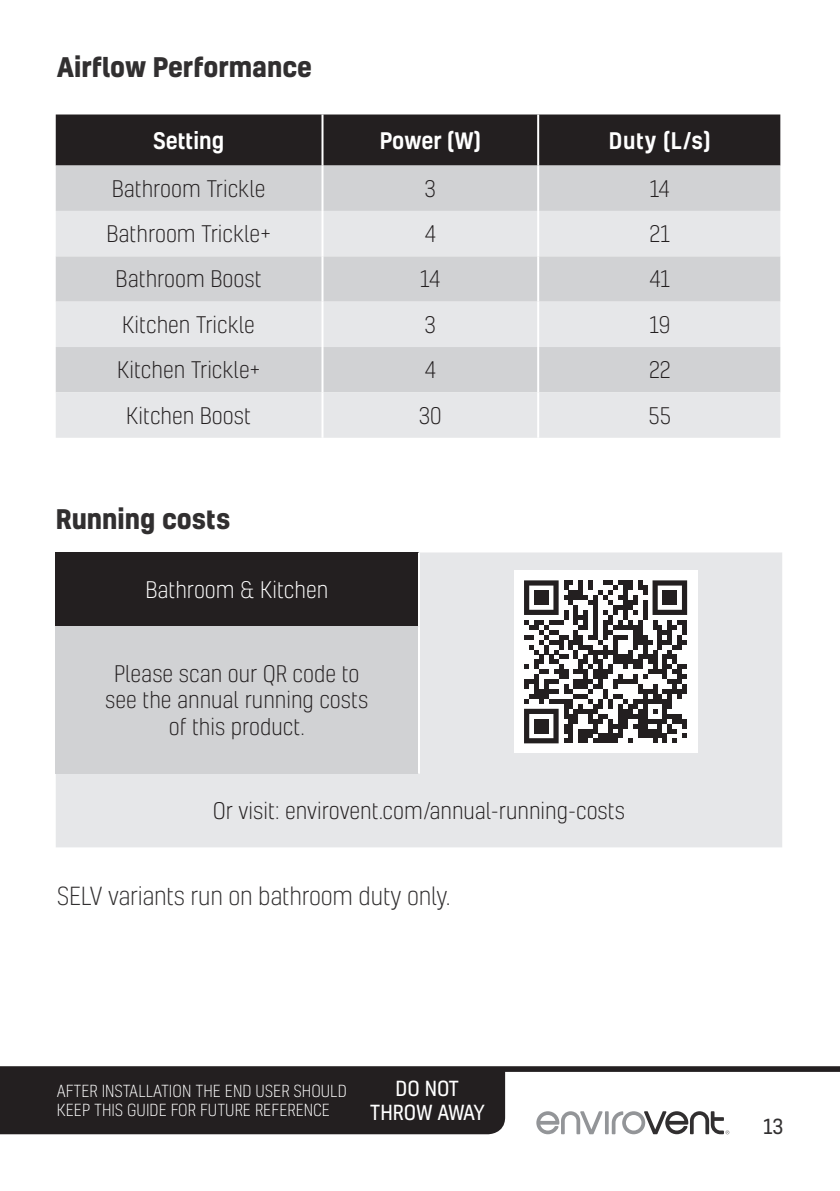
<style>
.page{position:relative;width:840px;height:1191px;background:#fff}
.page>*{position:absolute;margin:0;border:0;box-sizing:border-box;transform-origin:0 0}
.t1{font:700 26px "Kelson";color:#312f30}
.t2{font:300 24px "Kelson";letter-spacing:-.01em;color:#312f30}
.t3{font:300 22px/26.4px "Kelson";color:#231f20;text-align:center}
.t4{font:500 22px "Kelson";color:#fff}
.t5{font:300 22px "Kelson";color:#fff}
.t6{font:20px/24px "Kelson";letter-spacing:-.01em;color:#fff;text-align:center}
.t7{font:20px "Kelson";color:#312f30}
.t8{font:300 16px/19.2px "Kelson";color:#fff}
</style>
<div class="page">
<svg style="left:0;top:1066px;width:839px;height:68px;fill:#231f20"></svg>
<svg style="left:536px;top:1111px;width:193px;height:23px"></svg>
<svg style="left:56px;top:552px;width:725px;height:295px;background:#bcbcbe"></svg>
<div style="left:56px;top:626px;width:363px;height:147px;background:#d1d2d4"></div>
<hr style="left:418px;top:552px;width:2px;height:74px;background:#fff">
<hr style="left:418px;top:626px;width:2px;height:147px;background:#fff">
<div style="left:514px;top:570px;width:182px;height:183px;background:#fff"></div>
<svg style="left:524px;top:580px;width:162px;height:163px"></svg>
<div style="left:533px;top:590px;width:15px;height:15px;background:#231f20"></div>
<div style="left:662px;top:590px;width:15px;height:15px;background:#231f20"></div>
<div style="left:533px;top:718px;width:15px;height:15px;background:#231f20"></div>
<div style="left:56px;top:114px;width:723px;height:51px;background:#231f20"></div>
<div style="left:56px;top:165px;width:723px;height:46px;background:#d1d2d4"></div>
<svg style="left:56px;top:211px;width:723px;height:227px;background:#dddee0"></svg>
<hr style="left:321px;top:114px;width:2px;height:51px;background:#fff">
<hr style="left:537px;top:114px;width:2px;height:51px;background:#fff">
<hr style="left:321px;top:165px;width:2px;height:46px;background:#fff">
<hr style="left:321px;top:211px;width:2px;height:45px;background:#fff">
<hr style="left:537px;top:211px;width:2px;height:45px;background:#fff">
<hr style="left:537px;top:302px;width:2px;height:45px;background:#fff">
<hr style="left:537px;top:347px;width:2px;height:45px;background:#fff">
<hr style="left:537px;top:392px;width:2px;height:46px;background:#fff">
<hr style="left:537px;top:165px;width:2px;height:46px;background:#fff">
<hr style="left:321px;top:256px;width:2px;height:46px;background:#fff">
<hr style="left:537px;top:256px;width:2px;height:46px;background:#fff">
<hr style="left:321px;top:302px;width:2px;height:45px;background:#fff">
<hr style="left:321px;top:347px;width:2px;height:45px;background:#fff">
<hr style="left:321px;top:392px;width:2px;height:46px;background:#fff">
<p class="t1" style="left:57px;top:48px;width:257px">Airflow Performance</p>
<p class="t4" style="left:153px;top:125px;width:73px">Setting</p>
<p class="t4" style="left:379px;top:125px;width:103px">Power (W)</p>
<p class="t4" style="left:608px;top:125px;width:103px">Duty (L/s)</p>
<p class="t3" style="left:112px;top:175px;width:155px">Bathroom Trickle</p>
<p class="t3" style="left:424px;top:175px;width:13px">3</p>
<p class="t3" style="left:649px;top:175px;width:22px">14</p>
<p class="t3" style="left:106px;top:220px;width:166px">Bathroom Trickle+</p>
<p class="t3" style="left:424px;top:220px;width:13px">4</p>
<p class="t3" style="left:649px;top:220px;width:22px">21</p>
<p class="t3" style="left:116px;top:266px;width:147px">Bathroom Boost</p>
<p class="t3" style="left:420px;top:266px;width:22px">14</p>
<p class="t3" style="left:649px;top:266px;width:22px">41</p>
<p class="t3" style="left:122px;top:311px;width:134px">Kitchen Trickle</p>
<p class="t3" style="left:424px;top:311px;width:13px">3</p>
<p class="t3" style="left:649px;top:311px;width:22px">19</p>
<p class="t3" style="left:117px;top:356px;width:145px">Kitchen Trickle+</p>
<p class="t3" style="left:424px;top:356px;width:13px">4</p>
<p class="t3" style="left:648px;top:356px;width:23px">22</p>
<p class="t3" style="left:126px;top:402px;width:126px">Kitchen Boost</p>
<p class="t3" style="left:419px;top:402px;width:24px">30</p>
<p class="t3" style="left:648px;top:402px;width:24px">55</p>
<p class="t1" style="left:56px;top:500px;width:176px">Running costs</p>
<p class="t5" style="left:145px;top:575px;width:184px">Bathroom &amp; Kitchen</p>
<p class="t3" style="left:105px;top:660px;width:264px">Please scan our QR code to see the annual running costs of this product.</p>
<p class="t3" style="left:213px;top:797px;width:413px">Or visit: envirovent.com/annual-running-costs</p>
<p class="t2" style="left:57px;top:881px;width:395px">SELV variants run on bathroom duty only.</p>
<p class="t8" style="left:57px;top:1081px;width:291px">AFTER INSTALLATION THE END USER SHOULD<br>KEEP THIS GUIDE FOR FUTURE REFERENCE</p>
<p class="t6" style="left:369px;top:1076px;width:116px">DO NOT<br>THROW AWAY</p>
<p class="t7" style="left:763px;top:1113px;width:21px">13</p>
</div>
